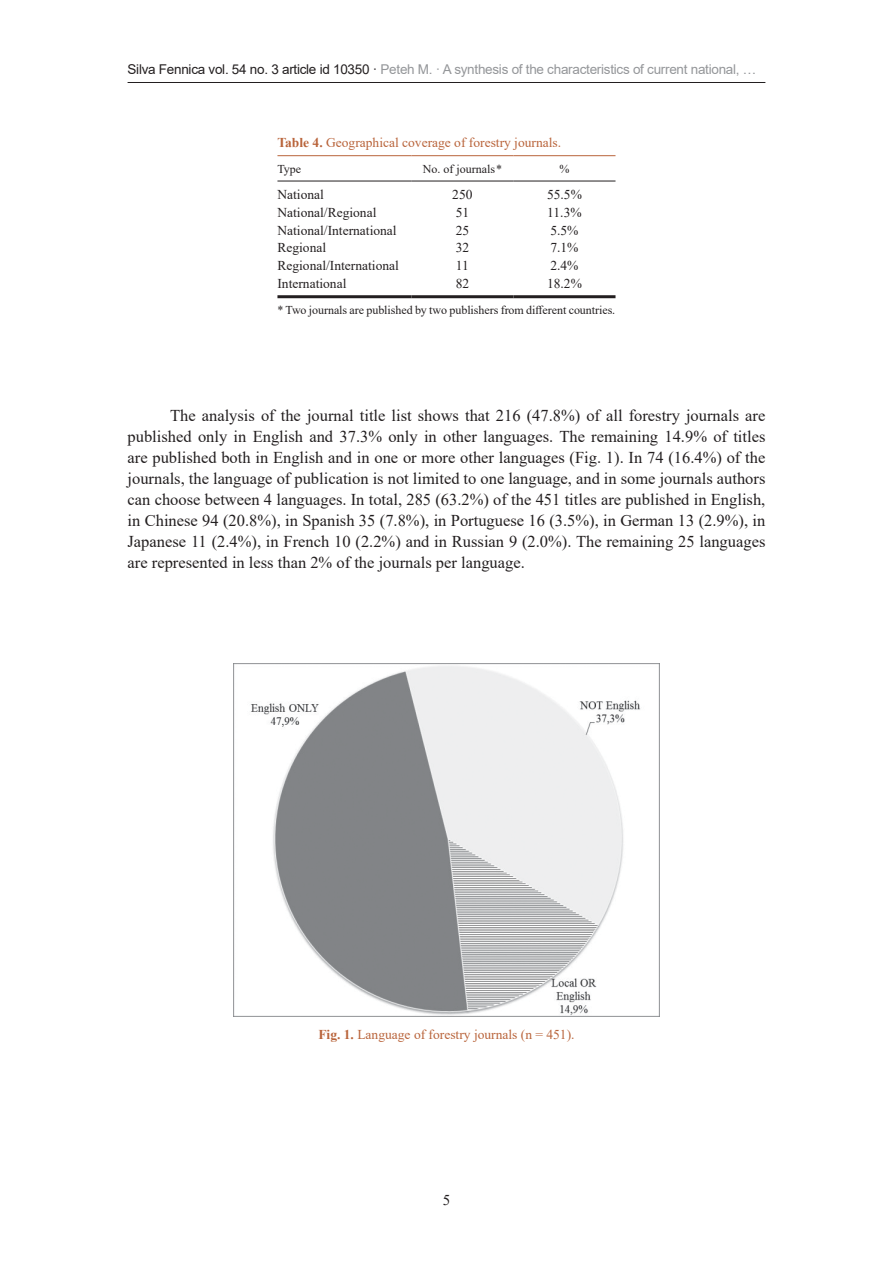
<style>
.page{position:relative;width:893px;height:1263px;background:#fff}
.page>*{position:absolute;margin:0;border:0;box-sizing:border-box;transform-origin:0 0}
.body-text{font:16.5px/21px "Times New Roman";color:#231f20;text-align:justify}
.t1{font:15px "Times New Roman";color:#231f20}
.t2{font:13.5px "Times New Roman";color:#231f20}
.t3{font:13.5px "Arial";letter-spacing:-.02em;color:#949699}
.table-caption{font:13.5px "Times New Roman";color:#b9643b}
.fig-caption{font:13.5px "Times New Roman";color:#b9643b}
.table-footnote{font:12px "Times New Roman";letter-spacing:-.005em;color:#231f20}
.table-col-head{font:12px "Times New Roman";color:#231f20}
.s1{color:#231f20}
.s2{font-weight:700}
</style>
<div class="page">
<hr style="left:128px;top:82px;width:637px;height:1px;background:#231f20">
<hr style="left:277px;top:181px;width:134px;height:1px;background:#231f20">
<hr style="left:411px;top:181px;width:102px;height:1px;background:#231f20">
<hr style="left:513px;top:181px;width:102px;height:1px;background:#231f20">
<hr style="left:277px;top:295px;width:134px;height:3px;background:#231f20">
<hr style="left:411px;top:295px;width:102px;height:3px;background:#231f20">
<hr style="left:513px;top:295px;width:102px;height:3px;background:#231f20">
<hr style="left:277px;top:155px;width:134px;height:1px;background:#b9643b">
<hr style="left:411px;top:155px;width:102px;height:1px;background:#b9643b">
<hr style="left:513px;top:155px;width:102px;height:1px;background:#b9643b">
<img style="left:234px;top:663px;width:425px;height:354px">
<p class="t3" style="left:128px;top:60px;width:630px"><span class="s1">Silva Fennica vol. 54 no. 3 article id 10350 ·</span> Peteh M. · A synthesis of the characteristics of current national, …</p>
<p class="table-caption" style="left:277px;top:133px;width:285px"><span class="s2">Table 4.</span> Geographical coverage of forestry journals.</p>
<p class="table-col-head" style="left:277px;top:160px;width:25px">Type</p>
<p class="table-col-head" style="left:423px;top:160px;width:81px">No. of journals *</p>
<p class="table-col-head" style="left:559px;top:160px;width:11px">%</p>
<p class="t2" style="left:277px;top:185px;width:48px">National</p>
<p class="t2" style="left:452px;top:185px;width:22px">250</p>
<p class="t2" style="left:547px;top:185px;width:36px">55.5%</p>
<p class="t2" style="left:277px;top:203px;width:100px">National/Regional</p>
<p class="t2" style="left:456px;top:203px;width:15px">51</p>
<p class="t2" style="left:547px;top:203px;width:36px">11.3%</p>
<p class="t2" style="left:277px;top:221px;width:121px">National/International</p>
<p class="t2" style="left:456px;top:221px;width:15px">25</p>
<p class="t2" style="left:550px;top:221px;width:30px">5.5%</p>
<p class="t2" style="left:277px;top:238px;width:50px">Regional</p>
<p class="t2" style="left:456px;top:238px;width:15px">32</p>
<p class="t2" style="left:550px;top:238px;width:30px">7.1%</p>
<p class="t2" style="left:277px;top:256px;width:123px">Regional/International</p>
<p class="t2" style="left:456px;top:256px;width:15px">11</p>
<p class="t2" style="left:550px;top:256px;width:30px">2.4%</p>
<p class="t2" style="left:277px;top:274px;width:70px">International</p>
<p class="t2" style="left:456px;top:274px;width:15px">82</p>
<p class="t2" style="left:547px;top:274px;width:36px">18.2%</p>
<p class="table-footnote" style="left:277px;top:301px;width:339px">* Two journals are published by two publishers from different countries.</p>
<p class="body-text" style="left:128px;top:404px;width:639px;text-indent:43px">The analysis of the journal title list shows that 216 (47.8%) of all forestry journals are published only in English and 37.3% only in other languages. The remaining 14.9% of titles are published both in English and in one or more other languages (Fig. 1). In 74 (16.4%) of the journals, the language of publication is not limited to one language, and in some journals authors can choose between 4 languages. In total, 285 (63.2%) of the 451 titles are published in English, in Chinese 94 (20.8%), in Spanish 35 (7.8%), in Portuguese 16 (3.5%), in German 13 (2.9%), in Japanese 11 (2.4%), in French 10 (2.2%) and in Russian 9 (2.0%). The remaining 25 languages are represented in less than 2% of the journals per language.</p>
<p class="fig-caption" style="left:318px;top:1025px;width:258px"><span class="s2">Fig. 1.</span> Language of forestry journals (n = 451).</p>
<p class="t1" style="left:443px;top:1190px;width:9px">5</p>
</div>
